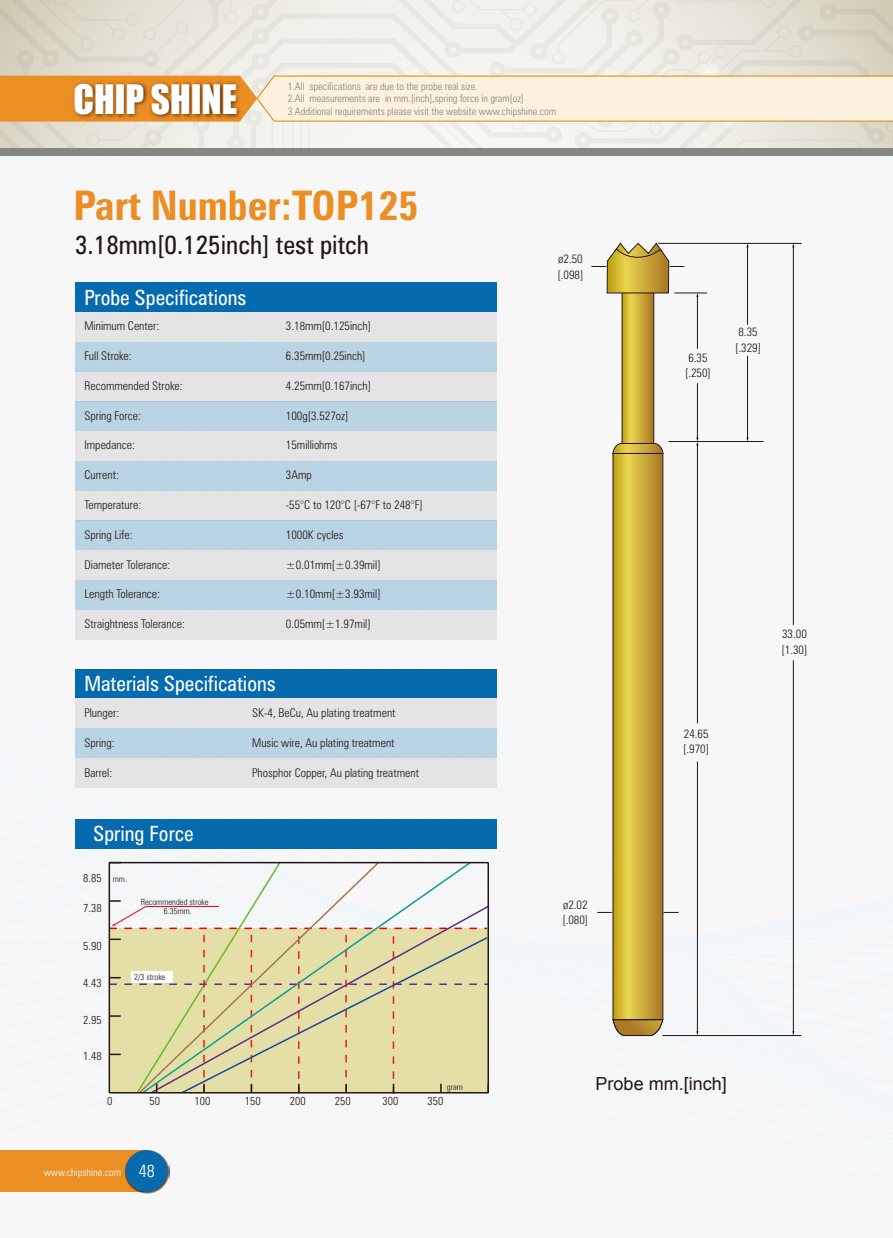
<style>
.page{position:relative;width:893px;height:1238px;background:#fff}
.page>*{position:absolute;margin:0;border:0;box-sizing:border-box;transform-origin:0 0}
.t1{font:700 condensed 40.8px "Zurich BT";color:#eb8e24}
.t2{font:37.2px "Impact";color:#fff}
.t3{font:condensed 26.1px "Zurich BT";color:#221714}
.t4{font:condensed 21px "Zurich BT";color:#fff}
.t5{font:18px "Arial";color:#221714}
.t6{font:300 condensed 12px/15.6px "Zurich BT";color:#221714}
.t7{font:300 condensed 11.55px "Zurich BT";color:#221714}
.t8{font:300 condensed 10.5px/12.6px "Zurich BT";color:#858880}
.t9{font:300 condensed 10.5px "Zurich BT";color:#fff}
.t10{font:300 condensed 8.7px/9.3px "Zurich BT";color:#221714}
.s1{font-size:8.7px}
.s2{font-size:17.7px}
</style>
<div class="page">
<div style="left:0;top:0;width:893px;height:1236px;background:#f7f7f7"></div>
<div style="left:75px;top:282px;width:422px;height:30px;background:#066bae"></div>
<div style="left:75px;top:669px;width:422px;height:29px;background:#066bae"></div>
<div style="left:75px;top:819px;width:422px;height:30px;background:#066bae"></div>
<div style="left:75px;top:698px;width:422px;height:30px;background:#e4e4e6"></div>
<div style="left:75px;top:728px;width:422px;height:30px;background:#bbd4e4"></div>
<div style="left:75px;top:758px;width:422px;height:29px;background:#e4e4e6"></div>
<div style="left:75px;top:312px;width:422px;height:30px;background:#e4e4e6"></div>
<div style="left:75px;top:342px;width:422px;height:29px;background:#bbd4e4"></div>
<div style="left:75px;top:371px;width:422px;height:30px;background:#e4e4e6"></div>
<div style="left:75px;top:401px;width:422px;height:30px;background:#bbd4e4"></div>
<div style="left:75px;top:431px;width:422px;height:30px;background:#e4e4e6"></div>
<div style="left:75px;top:491px;width:422px;height:29px;background:#e4e4e6"></div>
<div style="left:75px;top:520px;width:422px;height:30px;background:#bbd4e4"></div>
<div style="left:75px;top:550px;width:422px;height:30px;background:#e4e4e6"></div>
<div style="left:75px;top:580px;width:422px;height:29px;background:#bbd4e4"></div>
<div style="left:75px;top:609px;width:422px;height:30px;background:#e4e4e6"></div>
<div style="left:75px;top:461px;width:422px;height:30px;background:#bbd4e4"></div>
<div style="left:0;top:1149px;width:146px;height:42px;background:#eb8e24"></div>
<img style="left:125px;top:1149px;width:44px;height:44px">
<div style="left:126px;top:1149px;width:41px;height:42px;background:#066bae;border-radius:50%"></div>
<img style="left:624px;top:294px;width:28px;height:149px">
<div style="left:622px;top:292px;width:32px;height:202px;border:1px solid #221714"></div>
<hr style="left:658px;top:243px;width:143px;height:1px;background:#221714">
<img style="left:615px;top:455px;width:46px;height:404px">
<div style="left:613px;top:453px;width:50px;height:567px;border:1px solid #221714"></div>
<hr style="left:674px;top:293px;width:33px;height:1px;background:#221714">
<hr style="left:668px;top:441px;width:96px;height:1px;background:#221714">
<svg style="left:613px;top:443px;width:50px;height:11px"></svg>
<svg style="left:591px;top:243px;width:93px;height:50px"></svg>
<hr style="left:697px;top:296px;width:1px;height:53px;background:#221714">
<hr style="left:697px;top:383px;width:1px;height:55px;background:#221714">
<hr style="left:697px;top:445px;width:1px;height:278px;background:#221714">
<hr style="left:697px;top:761px;width:1px;height:271px;background:#221714">
<hr style="left:747px;top:247px;width:1px;height:78px;background:#221714">
<hr style="left:747px;top:356px;width:1px;height:82px;background:#221714">
<hr style="left:793px;top:247px;width:1px;height:378px;background:#221714">
<hr style="left:793px;top:660px;width:1px;height:372px;background:#221714">
<svg style="left:108px;top:859px;width:694px;height:235px"></svg>
<hr style="left:109px;top:861px;width:379px;height:2px;background:#221714">
<hr style="left:109px;top:1091px;width:379px;height:2px;background:#221714">
<hr style="left:487px;top:862px;width:2px;height:230px;background:#221714">
<svg style="left:0;top:0;width:893px;height:149px"></svg>
<div style="left:0;top:149px;width:893px;height:7px;background:#858880"></div>
<img style="left:69px;top:75px;width:178px;height:61px">
<h2 class="t2" style="left:74px;top:79px;width:165px">CHIP SHINE</h2>
<p class="t8" style="left:288px;top:81px;width:238px">1.All specifications are due to the probe real size.<br>2.All measurements are in mm.[inch],spring force in gram[oz]</p>
<p class="t8" style="left:288px;top:106px;width:270px">3.Additional requirements please visit the website www.chipshine.com</p>
<h1 class="t1" style="left:74px;top:182px;width:347px">Part Number:TOP125</h1>
<h3 class="t3" style="left:75px;top:235px;width:295px">3.18mm[0.125inch] test pitch</h3>
<h3 class="t4" style="left:84px;top:290px;width:164px">Probe Specifications</h3>
<p class="t6" style="left:84px;top:319px;width:76px">Minimum Center:</p>
<p class="t6" style="left:84px;top:349px;width:49px">Full Stroke:</p>
<p class="t6" style="left:84px;top:379px;width:100px">Recommended Stroke:</p>
<p class="t6" style="left:84px;top:408px;width:58px">Spring Force:</p>
<p class="t6" style="left:84px;top:438px;width:52px">Impedance:</p>
<p class="t6" style="left:84px;top:468px;width:36px">Current:</p>
<p class="t6" style="left:84px;top:498px;width:58px">Temperature:</p>
<p class="t6" style="left:84px;top:527px;width:50px">Spring Life:</p>
<p class="t6" style="left:84px;top:557px;width:87px">Diameter Tolerance:</p>
<p class="t6" style="left:84px;top:587px;width:77px">Length Tolerance:</p>
<p class="t6" style="left:84px;top:617px;width:102px">Straightness Tolerance:</p>
<p class="t6" style="left:286px;top:319px;width:87px">3.18mm[0.125inch]</p>
<p class="t6" style="left:286px;top:349px;width:81px">6.35mm[0.25inch]</p>
<p class="t6" style="left:286px;top:379px;width:87px">4.25mm[0.167inch]</p>
<p class="t6" style="left:286px;top:408px;width:64px">100g[3.527oz]</p>
<p class="t6" style="left:286px;top:438px;width:53px">15milliohms</p>
<p class="t6" style="left:286px;top:468px;width:27px">3Amp</p>
<p class="t6" style="left:286px;top:498px;width:138px">-55°C to 120°C [-67°F to 248°F]</p>
<p class="t6" style="left:286px;top:527px;width:59px">1000K cycles</p>
<p class="t6" style="left:286px;top:557px;width:96px">±0.01mm[±0.39mil]</p>
<p class="t6" style="left:286px;top:587px;width:96px">±0.10mm[±3.93mil]</p>
<p class="t6" style="left:286px;top:617px;width:86px">0.05mm[±1.97mil]</p>
<h3 class="t4" style="left:84px;top:675px;width:193px">Materials Specifications</h3>
<p class="t6" style="left:84px;top:705px;width:36px">Plunger:</p>
<p class="t6" style="left:252px;top:705px;width:145px">SK-4, BeCu, Au plating treatment</p>
<p class="t6" style="left:84px;top:735px;width:32px">Spring:</p>
<p class="t6" style="left:252px;top:735px;width:144px">Music wire, Au plating treatment</p>
<p class="t6" style="left:84px;top:765px;width:29px">Barrel:</p>
<p class="t6" style="left:252px;top:765px;width:168px">Phosphor Copper, Au plating treatment</p>
<h3 class="t4" style="left:93px;top:825px;width:102px">Spring Force</h3>
<p class="t7" style="left:83px;top:873px;width:45px">8.85 <span class="s1">mm.</span></p>
<p class="t7" style="left:83px;top:903px;width:20px">7.38</p>
<p class="t10" style="left:164px;top:897px;width:46px;text-indent:-23px">Recommended stroke<br>6.35mm.</p>
<p class="t7" style="left:83px;top:941px;width:20px">5.90</p>
<p class="t7" style="left:83px;top:978px;width:20px">4.43</p>
<p class="t10" style="left:134px;top:972px;width:33px">2/3 stroke</p>
<p class="t7" style="left:83px;top:1015px;width:20px">2.95</p>
<p class="t7" style="left:83px;top:1051px;width:20px">1.48</p>
<p class="t10" style="left:447px;top:1083px;width:17px">gram</p>
<p class="t7" style="left:107px;top:1096px;width:7px">0</p>
<p class="t7" style="left:150px;top:1096px;width:12px">50</p>
<p class="t7" style="left:195px;top:1096px;width:17px">100</p>
<p class="t7" style="left:245px;top:1096px;width:17px">150</p>
<p class="t7" style="left:290px;top:1096px;width:17px">200</p>
<p class="t7" style="left:335px;top:1096px;width:17px">250</p>
<p class="t7" style="left:383px;top:1096px;width:17px">300</p>
<p class="t7" style="left:428px;top:1096px;width:17px">350</p>
<p class="t9" style="left:44px;top:1167px;width:113px">www.chipshine.com <span class="s2">48</span></p>
<p class="t6" style="left:557px;top:252px;width:27px">ø2.50 [.098]</p>
<p class="t6" style="left:685px;top:350px;width:27px">6.35 [.250]</p>
<p class="t6" style="left:735px;top:325px;width:27px">8.35 [.329]</p>
<p class="t6" style="left:562px;top:897px;width:27px">ø2.02 [.080]</p>
<p class="t6" style="left:683px;top:726px;width:27px">24.65 [.970]</p>
<p class="t6" style="left:781px;top:627px;width:27px">33.00 [1.30]</p>
<h3 class="t5" style="left:596px;top:1077px;width:133px">Probe mm.[inch]</h3>
</div>
